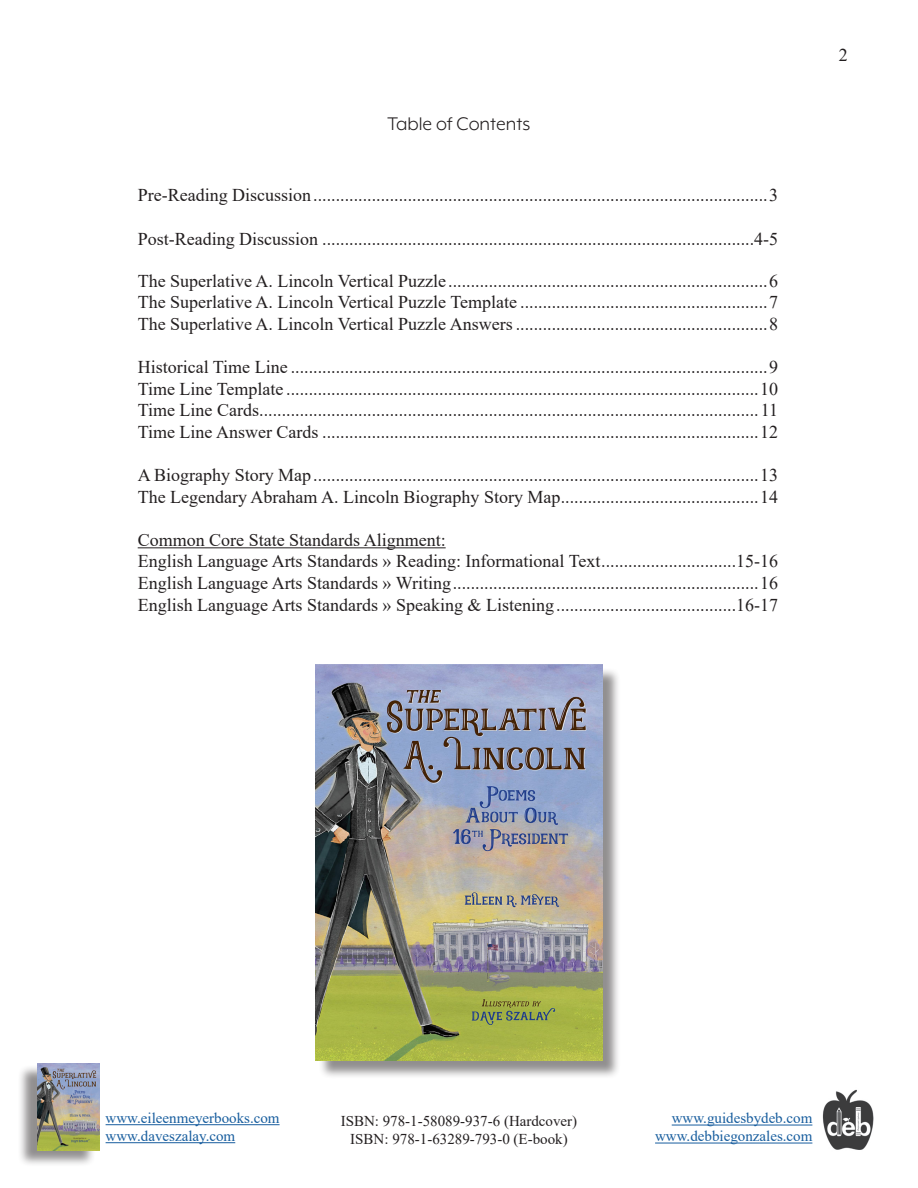
<style>
.page{position:relative;width:918px;height:1188px;background:#fff}
.page>*{position:absolute;margin:0;border:0;box-sizing:border-box;transform-origin:0 0}
.t1{font:21px "Mr Eaves XL Mod OT";color:#231f20}
.t2{font:18px "Times New Roman";color:#231f20}
.t3{font:15px/18px "Times New Roman";color:#175d9e;text-align:right}
.t4{font:15px/18px "Times New Roman";color:#231f20;text-align:center}
</style>
<div class="page">
<div style="left:17px;top:1064px;width:79px;height:103px;background:#231f20;opacity:.5"></div>
<img style="left:38px;top:1064px;width:62px;height:86px">
<img style="left:822px;top:1089px;width:51px;height:61px">
<hr style="left:672px;top:1125px;width:140px;height:1px;background:#175d9e">
<hr style="left:655px;top:1143px;width:157px;height:1px;background:#175d9e">
<hr style="left:106px;top:1124px;width:174px;height:1px;background:#175d9e">
<hr style="left:106px;top:1142px;width:129px;height:1px;background:#175d9e">
<hr style="left:138px;top:547px;width:308px;height:1px;background:#231f20">
<div style="left:318px;top:667px;width:303px;height:412px;background:#231f20;opacity:.5"></div>
<img style="left:316px;top:665px;width:286px;height:395px">
<p class="t1" style="left:388px;top:113px;width:144px">Table of Contents</p>
<p class="t2" style="left:138px;top:183px;width:642px">Pre-Reading Discussion.....................................................................................................3</p>
<p class="t2" style="left:138px;top:226px;width:642px">Post-Reading Discussion ................................................................................................4-5</p>
<p class="t2" style="left:138px;top:269px;width:642px">The Superlative A. Lincoln Vertical Puzzle.......................................................................6</p>
<p class="t2" style="left:138px;top:290px;width:642px">The Superlative A. Lincoln Vertical Puzzle Template .......................................................7</p>
<p class="t2" style="left:138px;top:311px;width:642px">The Superlative A. Lincoln Vertical Puzzle Answers ........................................................8</p>
<p class="t2" style="left:138px;top:354px;width:642px">Historical Time Line ..........................................................................................................9</p>
<p class="t2" style="left:138px;top:376px;width:642px">Time Line Template .........................................................................................................10</p>
<p class="t2" style="left:138px;top:398px;width:642px">Time Line Cards...............................................................................................................11</p>
<p class="t2" style="left:138px;top:419px;width:642px">Time Line Answer Cards .................................................................................................12</p>
<p class="t2" style="left:138px;top:462px;width:642px">A Biography Story Map...................................................................................................13</p>
<p class="t2" style="left:138px;top:484px;width:642px">The Legendary Abraham A. Lincoln Biography Story Map............................................14</p>
<p class="t2" style="left:138px;top:527px;width:309px">Common Core State Standards Alignment:</p>
<p class="t2" style="left:138px;top:549px;width:642px">English Language Arts Standards » Reading: Informational Text..............................15-16</p>
<p class="t2" style="left:138px;top:570px;width:642px">English Language Arts Standards » Writing....................................................................16</p>
<p class="t2" style="left:138px;top:592px;width:642px">English Language Arts Standards » Speaking &amp; Listening........................................16-17</p>
<p class="t2" style="left:839px;top:42px;width:10px">2</p>
<p class="t3" style="left:106px;top:1109px;width:175px;text-align:left">www.eileenmeyerbooks.com www.daveszalay.com</p>
<p class="t4" style="left:341px;top:1112px;width:238px">ISBN: 978-1-58089-937-6 (Hardcover)<br>ISBN: 978-1-63289-793-0 (E-book)</p>
<p class="t3" style="left:655px;top:1109px;width:159px">www.guidesbydeb.com www.debbiegonzales.com</p>
</div>
